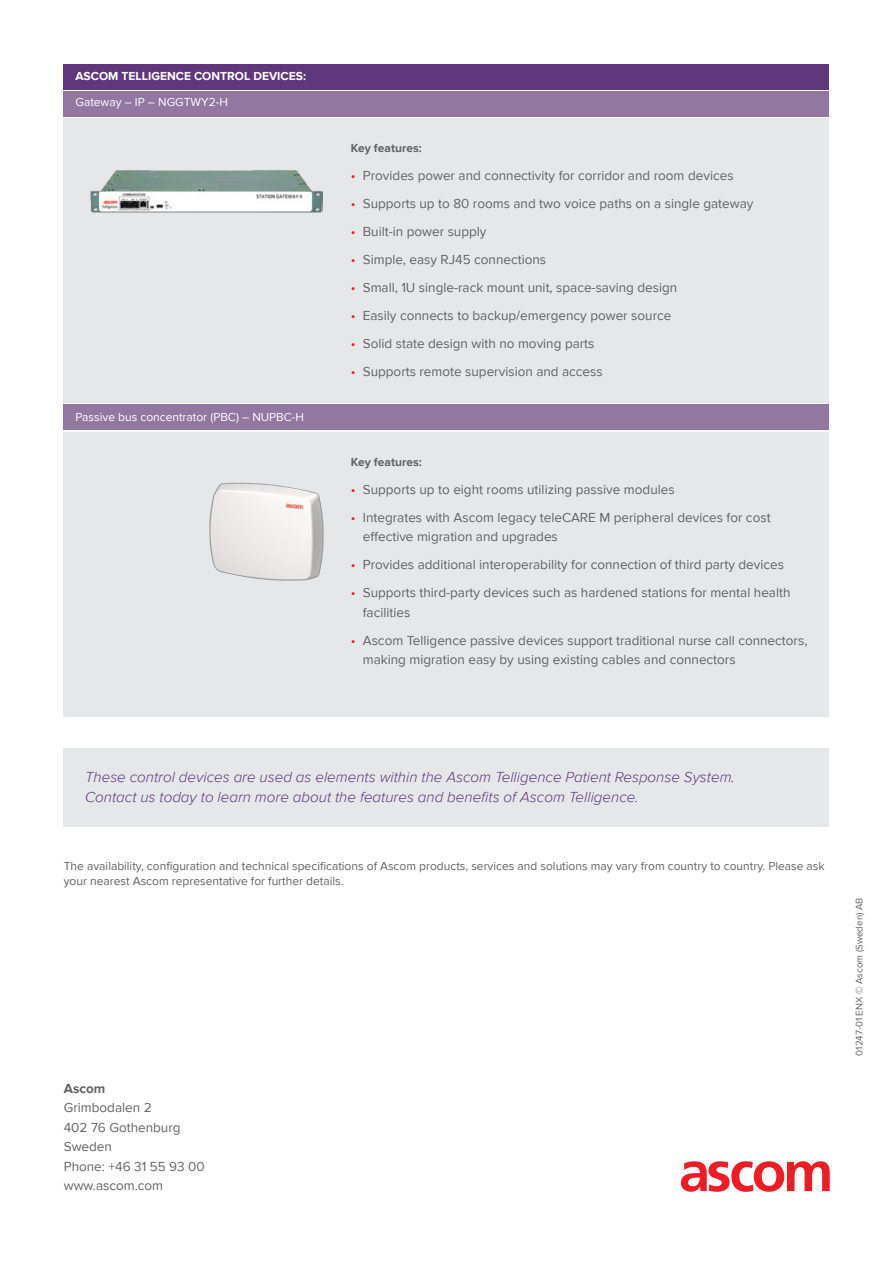
<style>
.page{position:relative;width:893px;height:1263px;background:#fff}
.page>*{position:absolute;margin:0;border:0;box-sizing:border-box;transform-origin:0 0}
.Intro_text{font:italic 300 15px/19.5px "Proxima Nova";color:#5f387b}
.Body_text{font:13.5px/19.5px "Proxima Nova";color:#636366}
.Intro_text-2{font:12px/15px "Proxima Nova";color:#636366}
.Subhead{font:12px "Proxima Nova";color:#fff}
.Subhead-2{font:700 12px "Proxima Nova";color:#fff}
.Bullets{font:700 12px "Proxima Nova";color:#636366}
.t1{font:9.75px "Proxima Nova";color:#636366}
.s1{color:#ee1d23}
.s2{font-weight:700}
</style>
<div class="page">
<svg style="left:681px;top:1161px;width:149px;height:31px"></svg>
<div style="left:64px;top:748px;width:765px;height:79px;background:#e6e7e9"></div>
<div style="left:64px;top:64px;width:765px;height:25px;background:#5f387b"></div>
<div style="left:64px;top:91px;width:765px;height:25px;background:#9277a1"></div>
<div style="left:64px;top:404px;width:765px;height:26px;background:#9277a1"></div>
<div style="left:64px;top:118px;width:765px;height:285px;background:#e6e7e9"></div>
<img style="left:90px;top:170px;width:232px;height:43px">
<div style="left:64px;top:432px;width:765px;height:284px;background:#e6e7e9"></div>
<img style="left:209px;top:482px;width:115px;height:99px">
<p class="Subhead-2" style="left:75px;top:69px;width:232px">ASCOM TELLIGENCE CONTROL DEVICES:</p>
<p class="Subhead" style="left:75px;top:95px;width:154px">Gateway – IP – NGGTWY2-H</p>
<p class="Subhead" style="left:75px;top:410px;width:230px">Passive bus concentrator (PBC) – NUPBC-H</p>
<p class="Bullets" style="left:351px;top:141px;width:72px">Key features:</p>
<p class="Body_text" style="left:351px;top:166px;width:384px"><span class="s1">•</span> Provides power and connectivity for corridor and room devices</p>
<p class="Body_text" style="left:351px;top:194px;width:404px"><span class="s1">•</span> Supports up to 80 rooms and two voice paths on a single gateway</p>
<p class="Body_text" style="left:351px;top:222px;width:137px"><span class="s1">•</span> Built-in power supply</p>
<p class="Body_text" style="left:351px;top:250px;width:197px"><span class="s1">•</span> Simple, easy RJ45 connections</p>
<p class="Body_text" style="left:351px;top:278px;width:328px"><span class="s1">•</span> Small, 1U single-rack mount unit, space-saving design</p>
<p class="Body_text" style="left:351px;top:306px;width:322px"><span class="s1">•</span> Easily connects to backup/emergency power source</p>
<p class="Body_text" style="left:351px;top:334px;width:245px"><span class="s1">•</span> Solid state design with no moving parts</p>
<p class="Body_text" style="left:351px;top:362px;width:253px"><span class="s1">•</span> Supports remote supervision and access</p>
<p class="Bullets" style="left:351px;top:455px;width:72px">Key features:</p>
<p class="Body_text" style="left:351px;top:480px;width:325px"><span class="s1">•</span> Supports up to eight rooms utilizing passive modules</p>
<p class="Body_text" style="left:363px;top:508px;width:409px;text-indent:-12px"><span class="s1">•</span> Integrates with Ascom legacy teleCARE M peripheral devices for cost effective migration and upgrades</p>
<p class="Body_text" style="left:351px;top:555px;width:435px"><span class="s1">•</span> Provides additional interoperability for connection of third party devices</p>
<p class="Body_text" style="left:363px;top:583px;width:429px;text-indent:-12px"><span class="s1">•</span> Supports third-party devices such as hardened stations for mental health facilities</p>
<p class="Body_text" style="left:363px;top:631px;width:446px;text-indent:-12px"><span class="s1">•</span> Ascom Telligence passive devices support traditional nurse call connectors, making migration easy by using existing cables and connectors</p>
<p class="Intro_text" style="left:85px;top:768px;width:651px">These control devices are used as elements within the Ascom Telligence Patient Response System.<br>Contact us today to learn more about the features and benefits of Ascom Telligence.</p>
<p class="Intro_text-2" style="left:64px;top:858px;width:762px">The availability, configuration and technical specifications of Ascom products, services and solutions may vary from country to country. Please ask your nearest Ascom representative for further details.</p>
<p class="Body_text" style="left:64px;top:1079px;width:142px"><span class="s2">Ascom<br></span>Grimbodalen 2<br>402 76 Gothenburg<br>Sweden<br>Phone: +46 31 55 93 00 www.ascom.com</p>
<p class="t1" style="left:854px;top:1056px;width:160px;rotate:-90deg">01247-01 ENX © Ascom (Sweden) AB</p>
</div>
